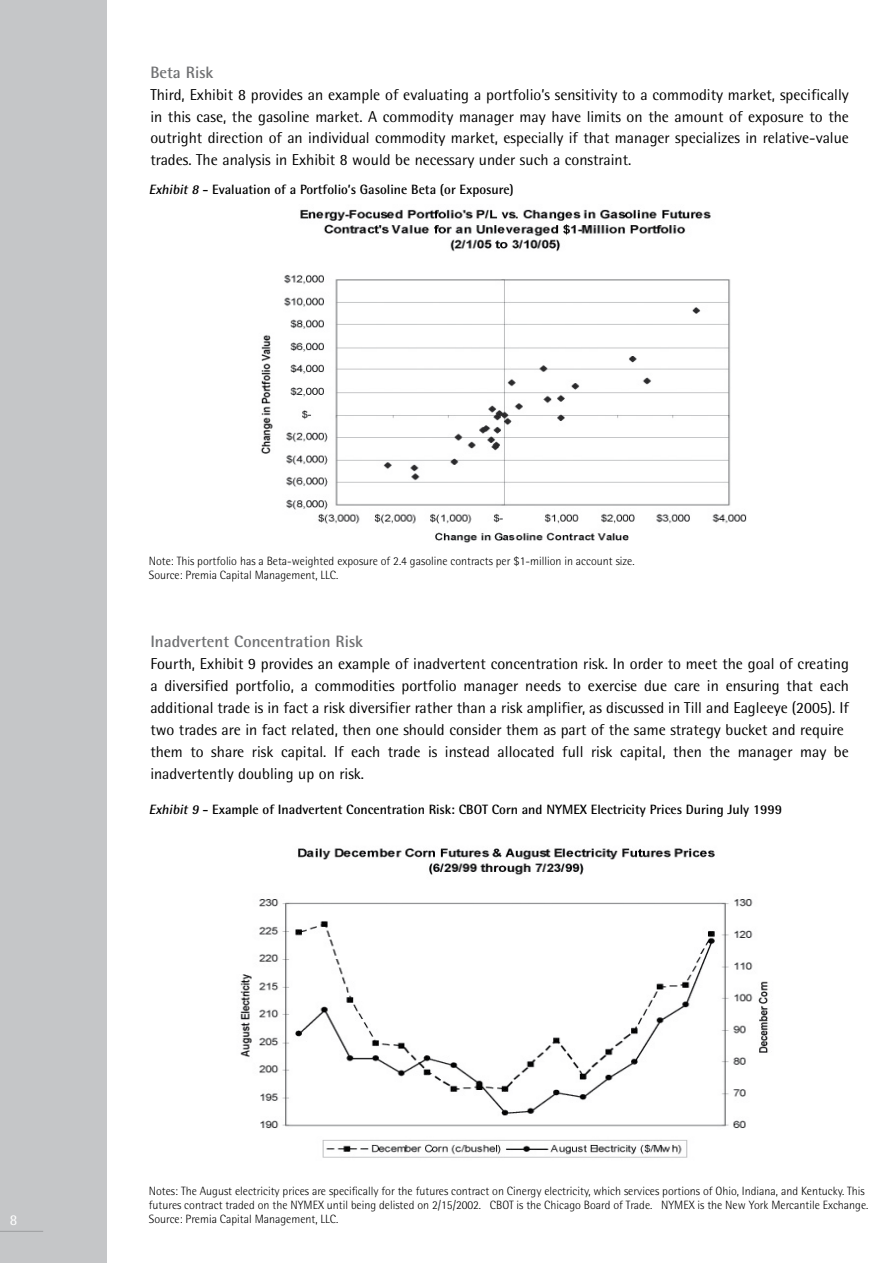
<style>
.page{position:relative;width:893px;height:1263px;background:#fff}
.page>*{position:absolute;margin:0;border:0;box-sizing:border-box;transform-origin:0 0}
.t1{font:700 16.5px "Rotis Semi Sans";color:#707173}
.t2{font:15.75px/21.9px "Rotis Semi Sans";color:#000;text-align:justify}
.t3{font:700 13.5px "Rotis Semi Sans";color:#000}
.t4{font:300 12px/14.4px "Rotis Semi Sans";color:#000}
.s1{font-style:italic}
</style>
<div class="page">
<div style="left:0;top:0;width:106px;height:1263px;background:#c5c6c8"></div>
<hr style="left:0;top:1231px;width:43px;height:1px;background:#9c9d9f">
<img style="left:260px;top:209px;width:487px;height:334px">
<img style="left:240px;top:848px;width:528px;height:310px">
<p class="t1" style="left:150px;top:62px;width:65px">Beta Risk</p>
<p class="t2" style="left:150px;top:83px;width:700px">Third, Exhibit 8 provides an example of evaluating a portfolio’s sensitivity to a commodity market, specifically in this case, the gasoline market. A commodity manager may have limits on the amount of exposure to the outright direction of an individual commodity market, especially if that manager specializes in relative-value trades. The analysis in Exhibit 8 would be necessary under such a constraint.</p>
<p class="t3" style="left:149px;top:181px;width:366px"><span class="s1">Exhibit 8</span> - Evaluation of a Portfolio’s Gasoline Beta (or Exposure)</p>
<p class="t4" style="left:149px;top:554px;width:487px">Note: This portfolio has a Beta-weighted exposure of 2.4 gasoline contracts per $1-million in account size.<br>Source: Premia Capital Management, LLC.</p>
<p class="t1" style="left:150px;top:631px;width:214px">Inadvertent Concentration Risk</p>
<p class="t2" style="left:150px;top:653px;width:700px;text-align:left">Fourth, Exhibit 9 provides an example of inadvertent concentration risk. In order to meet the goal of creating a diversified portfolio, a commodities portfolio manager needs to exercise due care in ensuring that each additional trade is in fact a risk diversifier rather than a risk amplifier, as discussed in Till and Eagleeye (2005). If two trades are in fact related, then one should consider them as part of the same strategy bucket and require them to share risk capital. If each trade is instead allocated full risk capital, then the manager may be inadvertently doubling up on risk.</p>
<p class="t3" style="left:149px;top:801px;width:635px"><span class="s1">Exhibit 9</span> - Example of Inadvertent Concentration Risk: CBOT Corn and NYMEX Electricity Prices During July 1999</p>
<p class="t4" style="left:149px;top:1183px;width:721px">Notes: The August electricity prices are specifically for the futures contract on Cinergy electricity, which services portions of Ohio, Indiana, and Kentucky. This futures contract traded on the NYMEX until being delisted on 2/15/2002. CBOT is the Chicago Board of Trade. NYMEX is the New York Mercantile Exchange.<br>Source: Premia Capital Management, LLC.</p>
</div>
